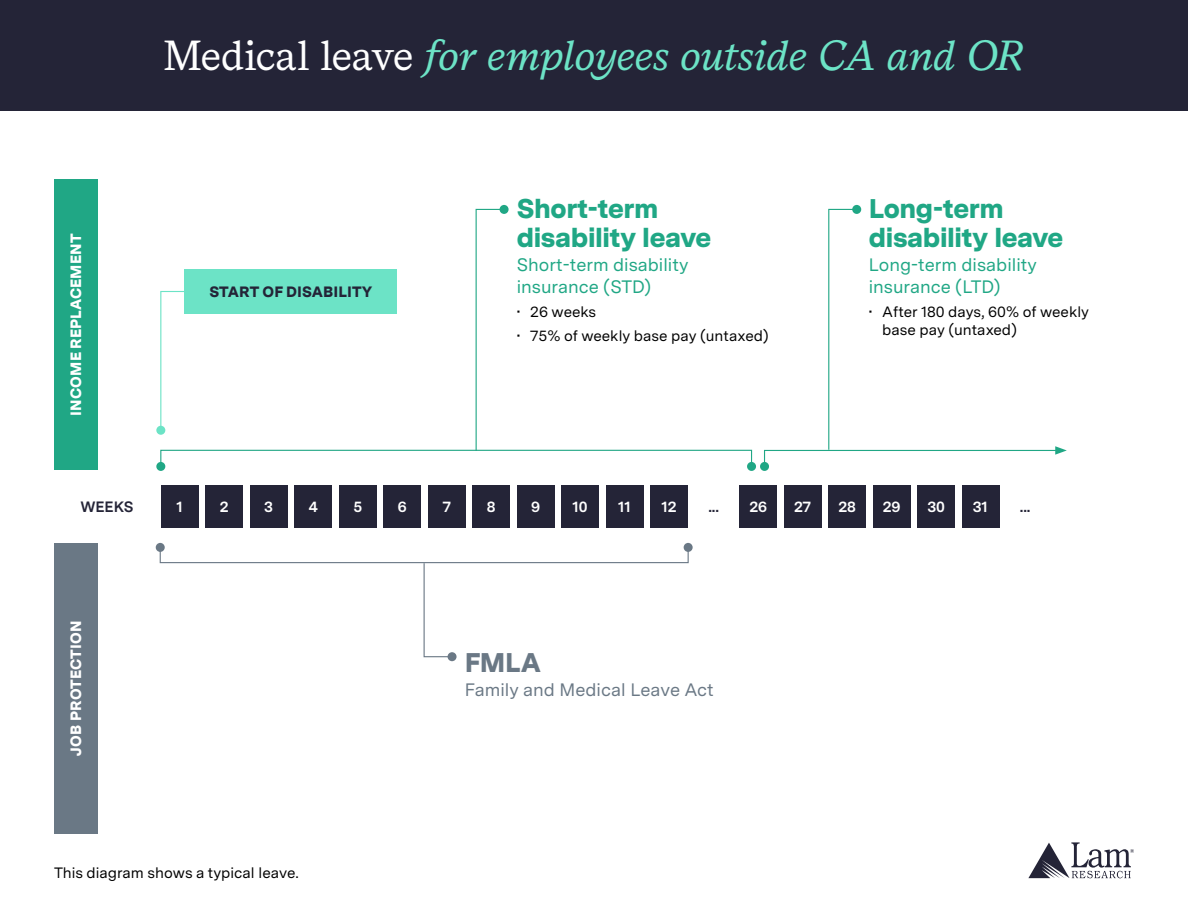
<style>
.page{position:relative;width:1188px;height:918px;background:#fff}
.page>*{position:absolute;margin:0;border:0;box-sizing:border-box;transform-origin:0 0}
.t1{font:italic 42px "Messina Serif";letter-spacing:-.01em;color:#6ce3c6}
.t2{font:900 27px/28.5px "Messina Sans";letter-spacing:-.015em;color:#20a785}
.t3{font:900 27px "Messina Sans";color:#6a7885}
.t4{font:18px/22.5px "Messina Sans";color:#20a785}
.t5{font:18px "Messina Sans";color:#6a7885}
.t6{font:15px/18px "Messina Sans";color:#000}
.t7{font:900 15px "Messina Sans";letter-spacing:.01em;color:#fff}
.t8{font:700 15px "Messina Sans";letter-spacing:-.01em;color:#fff}
.t9{font:900 15px "Messina Sans";letter-spacing:.01em;color:#242437}
.t10{font:700 15px "Messina Sans";color:#242437}
.s1{font-style:normal;color:#fff}
</style>
<div class="page">
<div style="left:54px;top:180px;width:44px;height:290px;background:#20a785"></div>
<div style="left:54px;top:543px;width:44px;height:290px;background:#6a7885"></div>
<div style="left:161px;top:485px;width:38px;height:43px;background:#242437"></div>
<div style="left:517px;top:485px;width:37px;height:43px;background:#242437"></div>
<div style="left:339px;top:485px;width:38px;height:43px;background:#242437"></div>
<div style="left:250px;top:485px;width:38px;height:43px;background:#242437"></div>
<div style="left:606px;top:485px;width:37px;height:43px;background:#242437"></div>
<div style="left:428px;top:485px;width:37px;height:43px;background:#242437"></div>
<div style="left:205px;top:485px;width:38px;height:43px;background:#242437"></div>
<div style="left:561px;top:485px;width:38px;height:43px;background:#242437"></div>
<div style="left:383px;top:485px;width:38px;height:43px;background:#242437"></div>
<div style="left:294px;top:485px;width:38px;height:43px;background:#242437"></div>
<div style="left:650px;top:485px;width:38px;height:43px;background:#242437"></div>
<div style="left:472px;top:485px;width:38px;height:43px;background:#242437"></div>
<svg style="left:423px;top:563px;width:30px;height:95px"></svg>
<div style="left:448px;top:652px;width:9px;height:9px;background:#6a7885;border-radius:50%"></div>
<div style="left:160px;top:547px;width:529px;height:16px;border:1px solid #6a7885"></div>
<div style="left:684px;top:543px;width:9px;height:9px;background:#6a7885;border-radius:50%"></div>
<div style="left:156px;top:543px;width:9px;height:9px;background:#6a7885;border-radius:50%"></div>
<div style="left:160px;top:450px;width:592px;height:17px;border:1px solid #20a785"></div>
<div style="left:747px;top:462px;width:9px;height:9px;background:#20a785;border-radius:50%"></div>
<div style="left:156px;top:462px;width:9px;height:9px;background:#20a785;border-radius:50%"></div>
<svg style="left:475px;top:208px;width:30px;height:244px"></svg>
<div style="left:500px;top:205px;width:9px;height:9px;background:#20a785;border-radius:50%"></div>
<div style="left:917px;top:485px;width:38px;height:43px;background:#242437"></div>
<div style="left:962px;top:485px;width:37px;height:43px;background:#242437"></div>
<div style="left:739px;top:485px;width:38px;height:43px;background:#242437"></div>
<div style="left:784px;top:485px;width:37px;height:43px;background:#242437"></div>
<div style="left:873px;top:485px;width:37px;height:43px;background:#242437"></div>
<div style="left:828px;top:485px;width:38px;height:43px;background:#242437"></div>
<svg style="left:160px;top:290px;width:25px;height:141px"></svg>
<div style="left:156px;top:426px;width:9px;height:9px;background:#6ce3c6;border-radius:50%"></div>
<div style="left:185px;top:270px;width:212px;height:44px;background:#6ce3c6"></div>
<div style="left:852px;top:205px;width:9px;height:9px;background:#20a785;border-radius:50%"></div>
<div style="left:760px;top:462px;width:9px;height:9px;background:#20a785;border-radius:50%"></div>
<svg style="left:763px;top:208px;width:304px;height:260px"></svg>
<svg style="left:1028px;top:842px;width:106px;height:36px"></svg>
<div style="left:0;top:0;width:1188px;height:110px;background:#242437"></div>
<p class="t7" style="left:64px;top:416px;width:184px;rotate:-90deg">INCOME REPLACEMENT</p>
<h1 class="t1" style="left:164px;top:26px;width:862px"><span class="s1">Medical leave</span> for employees outside CA and OR</h1>
<p class="t9" style="left:209px;top:281px;width:164px">START OF DISABILITY</p>
<h2 class="t2" style="left:517px;top:193px;width:196px">Short-term disability leave</h2>
<p class="t4" style="left:517px;top:253px;width:173px">Short-term disability insurance (STD)</p>
<p class="t6" style="left:517px;top:303px;width:81px">• 26 weeks</p>
<p class="t6" style="left:517px;top:327px;width:254px">• 75% of weekly base pay (untaxed)</p>
<h2 class="t2" style="left:869px;top:193px;width:196px">Long-term disability leave</h2>
<p class="t4" style="left:869px;top:253px;width:170px">Long-term disability insurance (LTD)</p>
<p class="t6" style="left:882px;top:303px;width:208px;text-indent:-14px">• After 180 days, 60% of weekly base pay (untaxed)</p>
<p class="t10" style="left:80px;top:496px;width:55px">WEEKS</p>
<p class="t8" style="left:176px;top:496px;width:8px">1</p>
<p class="t8" style="left:220px;top:496px;width:10px">2</p>
<p class="t8" style="left:264px;top:496px;width:10px">3</p>
<p class="t8" style="left:309px;top:496px;width:11px">4</p>
<p class="t8" style="left:353px;top:496px;width:10px">5</p>
<p class="t8" style="left:398px;top:496px;width:10px">6</p>
<p class="t8" style="left:443px;top:496px;width:10px">7</p>
<p class="t8" style="left:487px;top:496px;width:10px">8</p>
<p class="t8" style="left:531px;top:496px;width:11px">9</p>
<p class="t8" style="left:573px;top:496px;width:17px">10</p>
<p class="t8" style="left:618px;top:496px;width:14px">11</p>
<p class="t8" style="left:662px;top:496px;width:17px">12</p>
<p class="t10" style="left:708px;top:496px;width:12px">...</p>
<p class="t8" style="left:975px;top:496px;width:12px">...</p>
<p class="t8" style="left:749px;top:496px;width:19px">26</p>
<p class="t8" style="left:794px;top:496px;width:18px">27</p>
<p class="t8" style="left:838px;top:496px;width:19px">28</p>
<p class="t8" style="left:883px;top:496px;width:19px">29</p>
<p class="t8" style="left:927px;top:496px;width:19px">30</p>
<p class="t8" style="left:973px;top:496px;width:17px">31</p>
<p class="t10" style="left:1020px;top:496px;width:12px">...</p>
<p class="t7" style="left:64px;top:756px;width:137px;rotate:-90deg">JOB PROTECTION</p>
<p class="t6" style="left:54px;top:864px;width:247px">This diagram shows a typical leave.</p>
<h2 class="t3" style="left:465px;top:642px;width:78px">FMLA</h2>
<p class="t5" style="left:465px;top:677px;width:251px">Family and Medical Leave Act</p>
</div>
